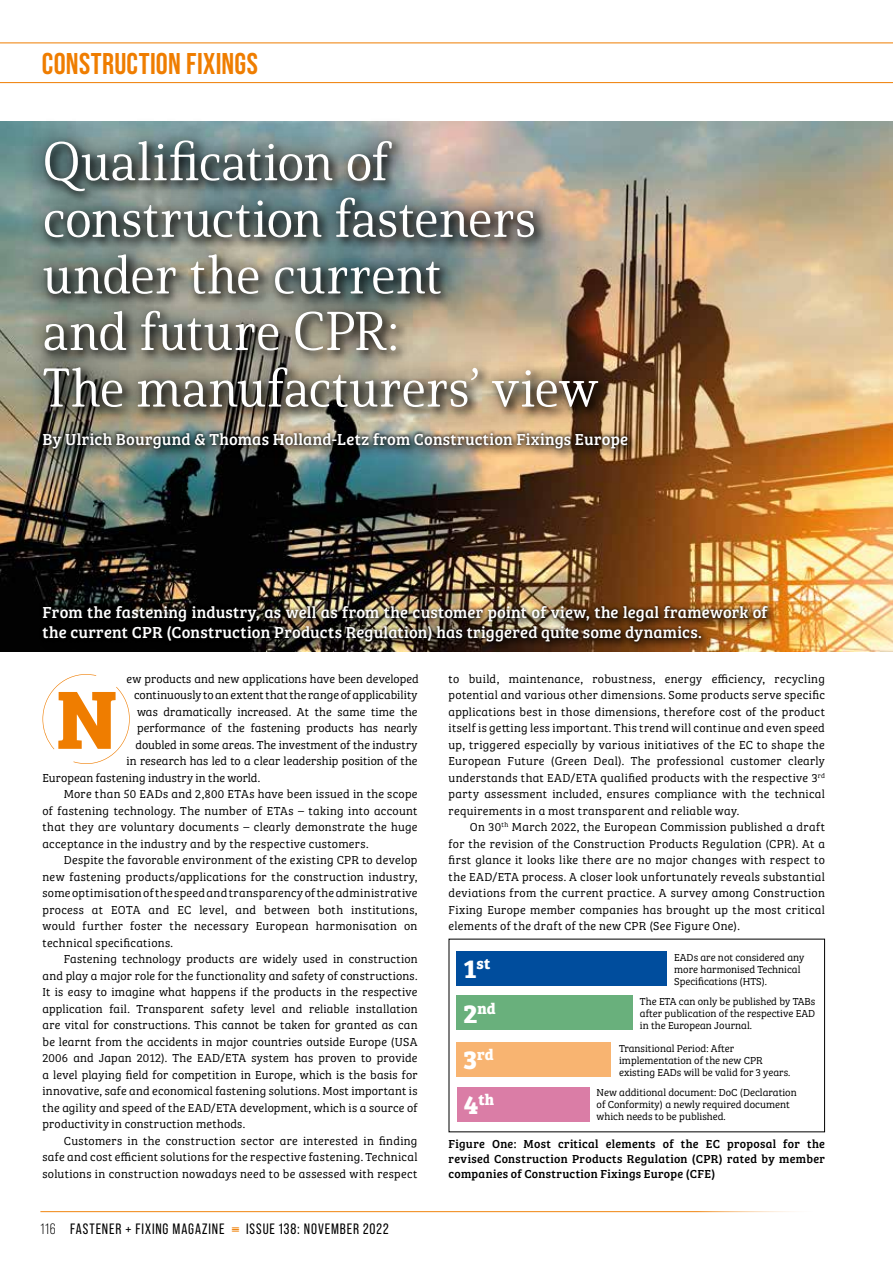
<style>
.page{position:relative;width:893px;height:1263px;background:#fff}
.page>*{position:absolute;margin:0;border:0;box-sizing:border-box;transform-origin:0 0}
.t1{font:700 85.5px "Bree Serif";color:#ef7d00}
.t2{font:53.1px/56.6px "Solitas Serif Nor Reg";color:#fff}
.t3{font:700 30px "Bebas Neue Pro";letter-spacing:.01em;color:#ef7d00}
.t4{font:16.5px/19.5px "Bree Serif";letter-spacing:.015em;color:#fff}
.t5{font:700 15.75px "Bree Serif";color:#fff}
.t6{font:15px "Bebas Neue Pro";letter-spacing:.065em;color:#000}
.t7{font:12px/16.5px "Bree Serif Lt";letter-spacing:.015em;color:#000;text-align:justify}
.t8{font:12px/15px "Bree Serif";letter-spacing:.025em;color:#000;text-align:justify}
.t9{font:10.5px/12px "Bree Serif Lt";color:#000}
.s1{font-style:inherit}
.s2{color:#ef7d00}
.s3{font-size:27px}
</style>
<div class="page">
<img style="left:0;top:122px;width:893px;height:529px">
<img style="left:22px;top:121px;width:597px;height:309px">
<img style="left:40px;top:430px;width:600px;height:31px">
<img style="left:40px;top:430px;width:591px;height:22px">
<svg style="left:0;top:43px;width:893px;height:40px"></svg>
<hr style="left:40px;top:1211px;width:785px;height:1px;background:#ef7d00">
<svg style="left:43px;top:674px;width:87px;height:90px"></svg>
<img style="left:40px;top:603px;width:740px;height:49px">
<img style="left:40px;top:603px;width:731px;height:42px">
<div style="left:457px;top:951px;width:210px;height:35px;background:#004d9d"></div>
<div style="left:457px;top:996px;width:176px;height:34px;background:#69b07c"></div>
<div style="left:457px;top:1042px;width:154px;height:34px;background:#f8b471"></div>
<div style="left:457px;top:1087px;width:132px;height:34px;background:#da7da6"></div>
<h3 class="t3" style="left:42px;top:46px;width:217px">CONSTRUCTION FIXINGS</h3>
<h2 class="t2" style="left:43px;top:133px;width:557px">Qualification of construction fasteners under the current<br>and future CPR:<br>The manufacturers’ view</h2>
<h3 class="t4" style="left:43px;top:428px;width:587px">By Ulrich Bourgund &amp; Thomas Holland-Letz from Construction Fixings Europe</h3>
<h3 class="t4" style="left:43px;top:602px;width:726px">From the fastening industry, as well as from the customer point of view, the legal framework of the current CPR (Construction Products Regulation) has triggered quite some dynamics.</h3>
<p class="t7" style="left:127px;top:670px;width:294px">ew products and new applications have been developed</p>
<p class="t7" style="left:134px;top:686px;width:285px">continuously to an extent that the range of applicability</p>
<p class="t7" style="left:137px;top:703px;width:282px">was dramatically increased. At the same time the</p>
<p class="t7" style="left:137px;top:719px;width:282px">performance of the fastening products has nearly</p>
<p class="t7" style="left:136px;top:736px;width:284px">doubled in some areas. The investment of the industry</p>
<p class="t7" style="left:127px;top:752px;width:293px">in research has led to a clear leadership position of the</p>
<p class="t7" style="left:43px;top:769px;width:219px">European fastening industry in the world.</p>
<p class="t7" style="left:64px;top:785px;width:355px">More than 50 EADs and 2,800 ETAs have been issued in the scope</p>
<p class="t7" style="left:43px;top:802px;width:377px">of fastening technology. The number of ETAs – taking into account</p>
<p class="t7" style="left:43px;top:818px;width:377px">that they are voluntary documents – clearly demonstrate the huge</p>
<p class="t7" style="left:43px;top:835px;width:327px">acceptance in the industry and by the respective customers.</p>
<p class="t7" style="left:64px;top:851px;width:355px">Despite the favorable environment of the existing CPR to develop</p>
<p class="t7" style="left:43px;top:868px;width:377px">new fastening products/applications for the construction industry,</p>
<p class="t7" style="left:43px;top:884px;width:376px">some optimisation of the speed and transparency of the administrative</p>
<p class="t7" style="left:43px;top:901px;width:377px">process at EOTA and EC level, and between both institutions,</p>
<p class="t7" style="left:43px;top:917px;width:376px">would further foster the necessary European harmonisation on</p>
<p class="t7" style="left:43px;top:934px;width:132px">technical specifications.</p>
<p class="t7" style="left:64px;top:950px;width:355px">Fastening technology products are widely used in construction</p>
<p class="t7" style="left:43px;top:967px;width:376px">and play a major role for the functionality and safety of constructions.</p>
<p class="t7" style="left:43px;top:983px;width:376px">It is easy to imagine what happens if the products in the respective</p>
<p class="t7" style="left:43px;top:1000px;width:377px">application fail. Transparent safety level and reliable installation</p>
<p class="t7" style="left:43px;top:1016px;width:377px">are vital for constructions. This cannot be taken for granted as can</p>
<p class="t7" style="left:43px;top:1033px;width:376px">be learnt from the accidents in major countries outside Europe (USA</p>
<p class="t7" style="left:43px;top:1049px;width:376px">2006 and Japan 2012). The EAD/ETA system has proven to provide</p>
<p class="t7" style="left:43px;top:1066px;width:377px">a level playing field for competition in Europe, which is the basis for</p>
<p class="t7" style="left:43px;top:1082px;width:376px">innovative, safe and economical fastening solutions. Most important is</p>
<p class="t7" style="left:43px;top:1099px;width:377px">the agility and speed of the EAD/ETA development, which is a source of</p>
<p class="t7" style="left:43px;top:1115px;width:204px">productivity in construction methods.</p>
<p class="t7" style="left:64px;top:1132px;width:355px">Customers in the construction sector are interested in finding</p>
<p class="t7" style="left:43px;top:1148px;width:376px">safe and cost efficient solutions for the respective fastening. Technical</p>
<p class="t7" style="left:43px;top:1165px;width:376px">solutions in construction nowadays need to be assessed with respect</p>
<h1 class="t1" style="left:56px;top:652px;width:63px">N</h1>
<p class="t6" style="left:40px;top:1221px;width:350px"><span class="s1">116</span> FASTENER + FIXING MAGAZINE <span class="s2">≡</span> ISSUE 138: NOVEMBER 2022</p>
<p class="t7" style="left:449px;top:670px;width:378px">to build, maintenance, robustness, energy efficiency, recycling potential and various other dimensions. Some products serve specific applications best in those dimensions, therefore cost of the product itself is getting less important. This trend will continue and even speed up, triggered especially by various initiatives of the EC to shape the European Future (Green Deal). The professional customer clearly understands that EAD/ETA qualified products with the respective 3<sup>rd </sup>party assessment included, ensures compliance with the technical requirements in a most transparent and reliable way.</p>
<p class="t7" style="left:449px;top:818px;width:378px;text-indent:21px">On 30<sup>th</sup> March 2022, the European Commission published a draft for the revision of the Construction Products Regulation (CPR). At a first glance it looks like there are no major changes with respect to the EAD/ETA process. A closer look unfortunately reveals substantial deviations from the current practice. A survey among Construction Fixing Europe member companies has brought up the most critical elements of the draft of the new CPR (See Figure One).</p>
<p class="t9" style="left:674px;top:950px;width:132px">EADs are not considered any more harmonised Technical<br>Specifications (HTS).</p>
<p class="t9" style="left:640px;top:994px;width:177px;text-align:justify">The ETA can only be published by TABs after publication of the respective EAD in the European Journal.</p>
<p class="t9" style="left:619px;top:1042px;width:173px">Transitional Period: After implementation of the new CPR existing EADs will be valid for 3 years.</p>
<p class="t9" style="left:597px;top:1086px;width:202px">New additional document: DoC (Declaration of Conformity) a newly required document which needs to be published.</p>
<h3 class="t5" style="left:463px;top:951px;width:28px"><span class="s3">1</span>st</h3>
<h3 class="t5" style="left:463px;top:996px;width:34px"><span class="s3">2</span>nd</h3>
<h3 class="t5" style="left:463px;top:1042px;width:32px"><span class="s3">3</span>rd</h3>
<h3 class="t5" style="left:463px;top:1087px;width:32px"><span class="s3">4</span>th</h3>
<p class="t8" style="left:449px;top:1136px;width:378px">Figure One: Most critical elements of the EC proposal for the revised Construction Products Regulation (CPR) rated by member companies of Construction Fixings Europe (CFE)</p>
</div>
